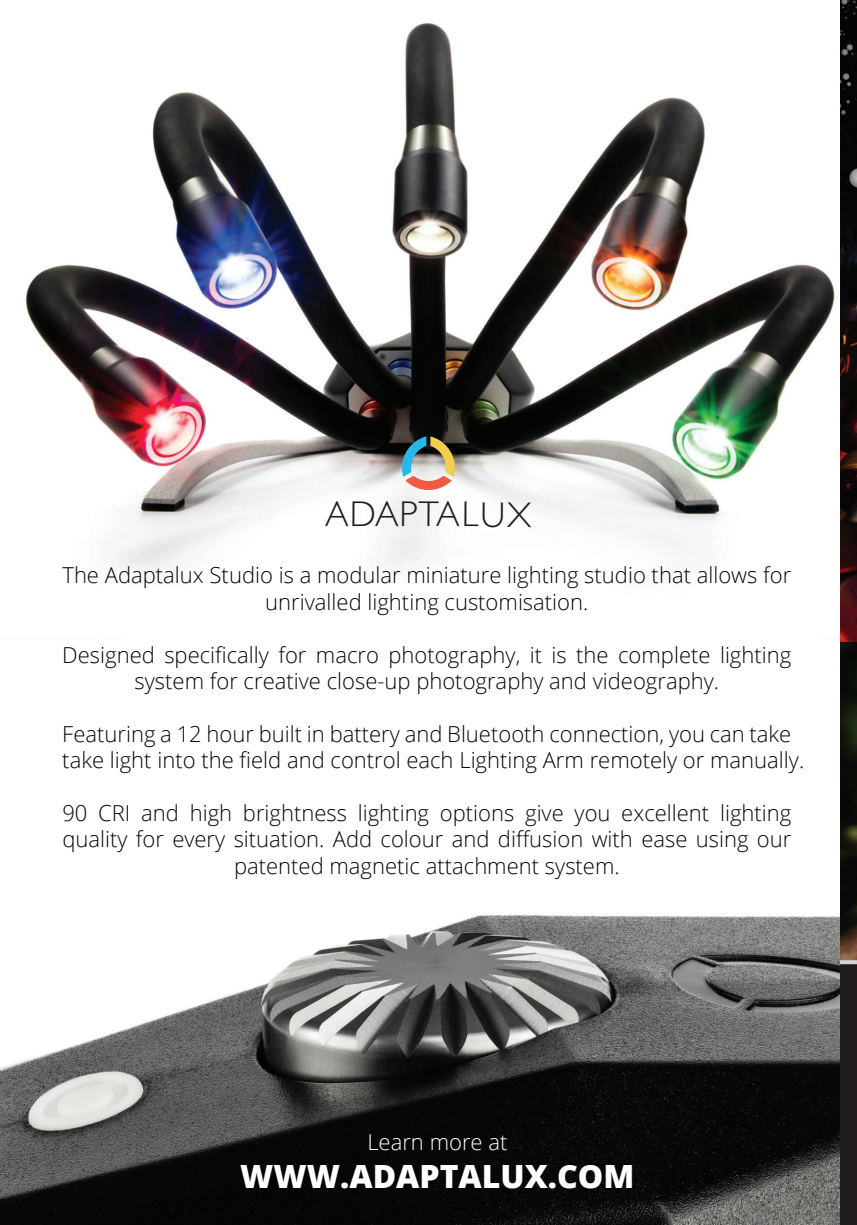
<style>
.page{position:relative;width:857px;height:1225px;background:#fff}
.page>*{position:absolute;margin:0;border:0;box-sizing:border-box;transform-origin:0 0}
.t1{font:300 36px "Gill Sans";letter-spacing:.025em;color:#201d1e}
.t2{font:800 32px "Open Sans";color:#fff}
.t3{font:300 22px/26.4px "Open Sans";color:#050504;text-align:center}
.t4{font:300 22px "Open Sans";color:#fff}
</style>
<div class="page">
<img style="left:839px;top:0;width:17px;height:960px">
<svg style="left:839px;top:960px;width:17px;height:265px;background:#262223"></svg>
<img style="left:0;top:915px;width:839px;height:310px">
<img style="left:25px;top:23px;width:810px;height:553px">
<svg style="left:400px;top:436px;width:57px;height:57px"></svg>
<h1 class="t1" style="left:325px;top:494px;width:207px">ADAPTALUX</h1>
<p class="t3" style="left:62px;top:561px;width:730px">The Adaptalux Studio is a modular miniature lighting studio that allows for unrivalled lighting customisation.</p>
<p class="t3" style="left:62px;top:641px;width:730px">Designed specifically for macro photography, it is the complete lighting system for creative close-up photography and videography.</p>
<p class="t3" style="left:62px;top:720px;width:743px;text-align:left">Featuring a 12 hour built in battery and Bluetooth connection, you can take take light into the field and control each Lighting Arm remotely or manually.</p>
<p class="t3" style="left:62px;top:799px;width:730px">90 CRI and high brightness lighting options give you excellent lighting quality for every situation. Add colour and diffusion with ease using our patented magnetic attachment system.</p>
<p class="t4" style="left:367px;top:1127px;width:141px">Learn more at</p>
<h2 class="t2" style="left:240px;top:1152px;width:395px">WWW.ADAPTALUX.COM</h2>
</div>
